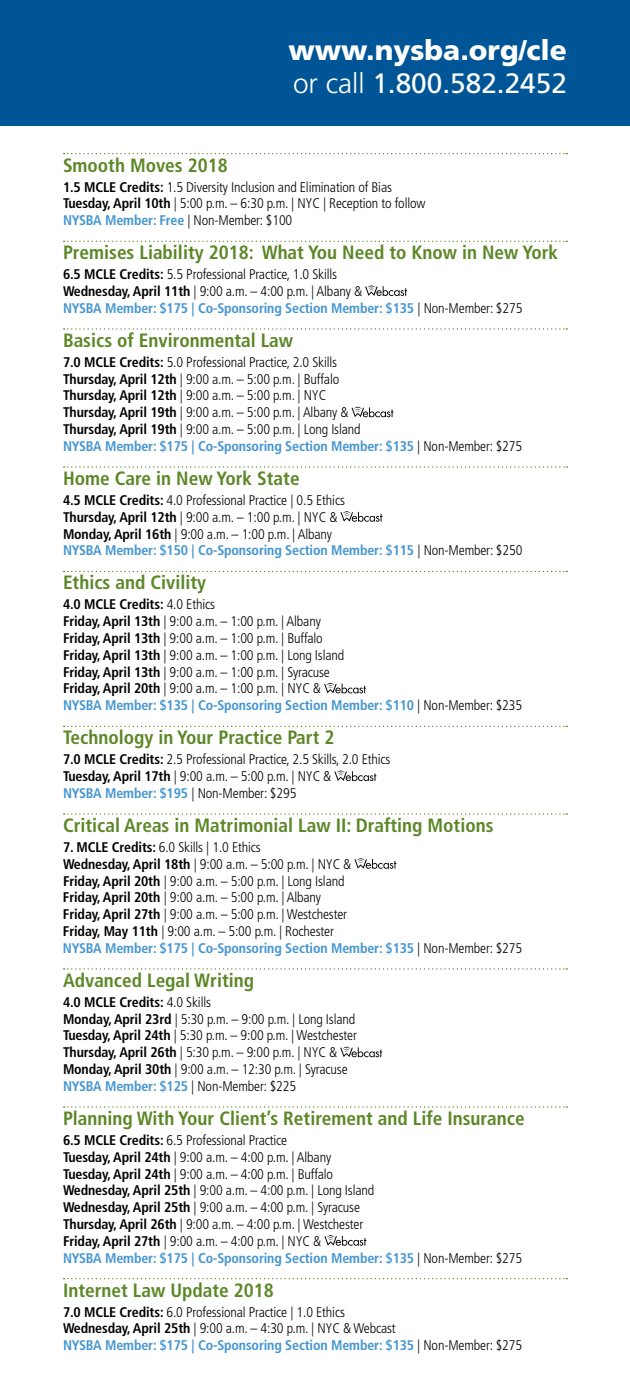
<style>
.page{position:relative;width:630px;height:1386px;background:#fff}
.page>*{position:absolute;margin:0;border:0;box-sizing:border-box;transform-origin:0 0}
.t1{font:900 28px/33.6px "Frutiger";color:#fff}
.t2{font:700 condensed 19.25px "Frutiger";color:#5c8727}
.t3{font:300 condensed 14px/16.8px "Frutiger";letter-spacing:-.01em;color:#000}
.s1{font-weight:300}
.s2{font-weight:400}
.s3{font-weight:700}
.s4{font-weight:700;color:#4495d1}
</style>
<div class="page">
<svg style="left:64px;top:153px;width:503px;height:1px"></svg>
<svg style="left:64px;top:241px;width:503px;height:1px"></svg>
<svg style="left:64px;top:328px;width:503px;height:2px"></svg>
<svg style="left:64px;top:466px;width:503px;height:2px"></svg>
<svg style="left:64px;top:571px;width:503px;height:1px"></svg>
<svg style="left:64px;top:726px;width:503px;height:1px"></svg>
<svg style="left:64px;top:813px;width:503px;height:2px"></svg>
<svg style="left:64px;top:968px;width:503px;height:2px"></svg>
<svg style="left:64px;top:1106px;width:503px;height:2px"></svg>
<svg style="left:64px;top:1278px;width:503px;height:1px"></svg>
<svg style="left:365px;top:286px;width:42px;height:10px"></svg>
<svg style="left:352px;top:407px;width:42px;height:10px"></svg>
<svg style="left:341px;top:511px;width:42px;height:11px"></svg>
<svg style="left:324px;top:683px;width:42px;height:10px"></svg>
<svg style="left:334px;top:771px;width:42px;height:10px"></svg>
<svg style="left:354px;top:858px;width:42px;height:11px"></svg>
<svg style="left:340px;top:1047px;width:42px;height:10px"></svg>
<svg style="left:324px;top:1235px;width:42px;height:11px"></svg>
<div style="left:0;top:0;width:630px;height:126px;background:#005596"></div>
<h1 class="t1" style="left:288px;top:33px;width:280px">www.nysba.org/cle <span class="s1">or call</span> <span class="s2">1.800.582.2452</span></h1>
<h2 class="t2" style="left:63px;top:153px;width:166px">Smooth Moves 2018</h2>
<p class="t3" style="left:63px;top:178px;width:364px"><span class="s3">1.5 MCLE Credits:</span> 1.5 Diversity Inclusion and Elimination of Bias<br><span class="s3">Tuesday, April 10th</span> | 5:00 p.m. – 6:30 p.m. | NYC | Reception to follow<br><span class="s4">NYSBA Member: Free</span> | Non-Member: $100</p>
<h2 class="t2" style="left:63px;top:241px;width:497px">Premises Liability 2018: What You Need to Know in New York</h2>
<p class="t3" style="left:63px;top:266px;width:461px"><span class="s3">6.5 MCLE Credits:</span> 5.5 Professional Practice, 1.0 Skills<br><span class="s3">Wednesday, April 11th</span> | 9:00 a.m. – 4:00 p.m. | Albany &amp;<br><span class="s4">NYSBA Member: $175 | Co-Sponsoring Section Member: $135</span> | Non-Member: $275</p>
<h2 class="t2" style="left:63px;top:329px;width:232px">Basics of Environmental Law</h2>
<p class="t3" style="left:63px;top:354px;width:461px"><span class="s3">7.0 MCLE Credits:</span> 5.0 Professional Practice, 2.0 Skills<br><span class="s3">Thursday, April 12th</span> | 9:00 a.m. – 5:00 p.m. | Buffalo<br><span class="s3">Thursday, April 12th</span> | 9:00 a.m. – 5:00 p.m. | NYC<br><span class="s3">Thursday, April 19th</span> | 9:00 a.m. – 5:00 p.m. | Albany &amp;<br><span class="s3">Thursday, April 19th</span> | 9:00 a.m. – 5:00 p.m. | Long Island<br><span class="s4">NYSBA Member: $175 | Co-Sponsoring Section Member: $135</span> | Non-Member: $275</p>
<h2 class="t2" style="left:63px;top:467px;width:238px">Home Care in New York State</h2>
<p class="t3" style="left:63px;top:492px;width:461px"><span class="s3">4.5 MCLE Credits:</span> 4.0 Professional Practice | 0.5 Ethics<br><span class="s3">Thursday, April 12th</span> | 9:00 a.m. – 1:00 p.m. | NYC &amp;<br><span class="s3">Monday, April 16th</span> | 9:00 a.m. – 1:00 p.m. | Albany<br><span class="s4">NYSBA Member: $150 | Co-Sponsoring Section Member: $115</span> | Non-Member: $250</p>
<h2 class="t2" style="left:63px;top:571px;width:145px">Ethics and Civility</h2>
<p class="t3" style="left:63px;top:596px;width:461px"><span class="s3">4.0 MCLE Credits:</span> 4.0 Ethics<br><span class="s3">Friday, April 13th</span> | 9:00 a.m. – 1:00 p.m. | Albany<br><span class="s3">Friday, April 13th</span> | 9:00 a.m. – 1:00 p.m. | Buffalo<br><span class="s3">Friday, April 13th</span> | 9:00 a.m. – 1:00 p.m. | Long Island<br><span class="s3">Friday, April 13th</span> | 9:00 a.m. – 1:00 p.m. | Syracuse<br><span class="s3">Friday, April 20th</span> | 9:00 a.m. – 1:00 p.m. | NYC &amp;<br><span class="s4">NYSBA Member: $135 | Co-Sponsoring Section Member: $110</span> | Non-Member: $235</p>
<h2 class="t2" style="left:63px;top:726px;width:273px">Technology in Your Practice Part 2</h2>
<p class="t3" style="left:63px;top:751px;width:329px"><span class="s3">7.0 MCLE Credits:</span> 2.5 Professional Practice, 2.5 Skills, 2.0 Ethics<br><span class="s3">Tuesday, April 17th</span> | 9:00 a.m. – 5:00 p.m. | NYC &amp;<br><span class="s4">NYSBA Member: $195</span> | Non-Member: $295</p>
<h2 class="t2" style="left:63px;top:814px;width:432px">Critical Areas in Matrimonial Law II: Drafting Motions</h2>
<p class="t3" style="left:63px;top:839px;width:461px"><span class="s3">7. MCLE Credits:</span> 6.0 Skills | 1.0 Ethics<br><span class="s3">Wednesday, April 18th</span> | 9:00 a.m. – 5:00 p.m. | NYC &amp;<br><span class="s3">Friday, April 20th</span> | 9:00 a.m. – 5:00 p.m. | Long Island<br><span class="s3">Friday, April 20th</span> | 9:00 a.m. – 5:00 p.m. | Albany<br><span class="s3">Friday, April 27th</span> | 9:00 a.m. – 5:00 p.m. | Westchester<br><span class="s3">Friday, May 11th</span> | 9:00 a.m. – 5:00 p.m. | Rochester<br><span class="s4">NYSBA Member: $175 | Co-Sponsoring Section Member: $135</span> | Non-Member: $275</p>
<h2 class="t2" style="left:63px;top:969px;width:193px">Advanced Legal Writing</h2>
<p class="t3" style="left:63px;top:994px;width:295px"><span class="s3">4.0 MCLE Credits:</span> 4.0 Skills<br><span class="s3">Monday, April 23rd</span> | 5:30 p.m. – 9:00 p.m. | Long Island <span class="s3">Tuesday, April 24th</span> | 5:30 p.m. – 9:00 p.m. | Westchester <span class="s3">Thursday, April 26th</span> | 5:30 p.m. – 9:00 p.m. | NYC &amp; <span class="s3">Monday, April 30th</span> | 9:00 a.m. – 12:30 p.m. | Syracuse <span class="s4">NYSBA Member: $125</span> | Non-Member: $225</p>
<h2 class="t2" style="left:63px;top:1107px;width:463px">Planning With Your Client’s Retirement and Life Insurance</h2>
<p class="t3" style="left:63px;top:1132px;width:461px"><span class="s3">6.5 MCLE Credits:</span> 6.5 Professional Practice<br><span class="s3">Tuesday, April 24th</span> | 9:00 a.m. – 4:00 p.m. | Albany<br><span class="s3">Tuesday, April 24th</span> | 9:00 a.m. – 4:00 p.m. | Buffalo<br><span class="s3">Wednesday, April 25th</span> | 9:00 a.m. – 4:00 p.m. | Long Island<br><span class="s3">Wednesday, April 25th</span> | 9:00 a.m. – 4:00 p.m. | Syracuse<br><span class="s3">Thursday, April 26th</span> | 9:00 a.m. – 4:00 p.m. | Westchester<br><span class="s3">Friday, April 27th</span> | 9:00 a.m. – 4:00 p.m. | NYC &amp;<br><span class="s4">NYSBA Member: $175 | Co-Sponsoring Section Member: $135</span> | Non-Member: $275</p>
<h2 class="t2" style="left:63px;top:1279px;width:212px">Internet Law Update 2018</h2>
<p class="t3" style="left:63px;top:1304px;width:461px"><span class="s3">7.0 MCLE Credits:</span> 6.0 Professional Practice | 1.0 Ethics<br><span class="s3">Wednesday, April 25th</span> | 9:00 a.m. – 4:30 p.m. | NYC &amp; Webcast<br><span class="s4">NYSBA Member: $175 | Co-Sponsoring Section Member: $135</span> | Non-Member: $275</p>
</div>
